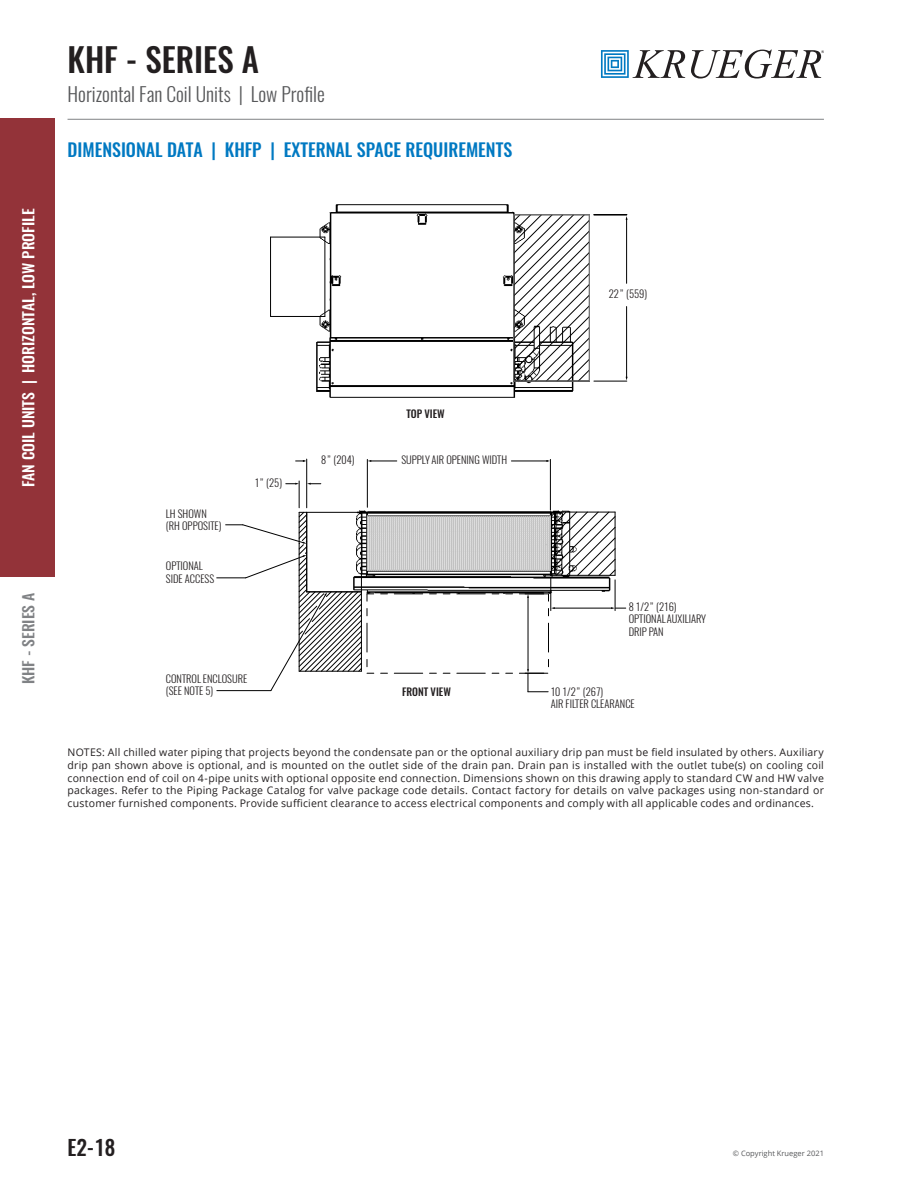
<style>
.page{position:relative;width:905px;height:1188px;background:#fff}
.page>*{position:absolute;margin:0;border:0;box-sizing:border-box;transform-origin:0 0}
.NEW_PAGE_TITLE{font:500 33px "Oswald";color:#231f20}
.t1{font:500 21px "Oswald";color:#231f20}
.NEW_SUBTITLE_-_GRAY{font:300 19.5px "Oswald";color:#57585a}
.NEW_BLUE_TITLE{font:500 18px "Oswald";color:#0079c2}
.t2{font:500 15px "Oswald";color:#fff;scale:1.05 1}
.t3{font:500 15px "Oswald";color:#808285;scale:1.05 1}
.NOTES{font:10.5px/12.6px "Open Sans";letter-spacing:.02em;color:#231f20;text-align:justify}
.t4{font:300 10.5px/12.6px "Oswald";color:#231f20}
.t5{font:500 10.5px "Oswald";color:#231f20}
.t6{font:7.5px "Open Sans";color:#57585a}
</style>
<div class="page">
<svg style="left:601px;top:50px;width:84px;height:28px"></svg>
<svg style="left:691px;top:50px;width:132px;height:29px"></svg>
<hr style="left:68px;top:119px;width:756px;height:1px;background:#808285">
<div style="left:0;top:119px;width:54px;height:458px;background:#933339"></div>
<img style="left:270px;top:204px;width:304px;height:194px">
<hr style="left:594px;top:381px;width:32px;height:1px;background:#000">
<hr style="left:594px;top:214px;width:32px;height:1px;background:#000">
<hr style="left:270px;top:237px;width:55px;height:1px;background:#000">
<hr style="left:324px;top:237px;width:1px;height:79px;background:#000">
<hr style="left:270px;top:316px;width:55px;height:1px;background:#000">
<hr style="left:270px;top:237px;width:1px;height:79px;background:#000">
<svg style="left:512px;top:214px;width:78px;height:168px"></svg>
<hr style="left:513px;top:381px;width:76px;height:1px;background:#808080">
<hr style="left:513px;top:215px;width:1px;height:166px;background:#808080">
<hr style="left:513px;top:214px;width:76px;height:1px;background:#808080">
<hr style="left:589px;top:215px;width:1px;height:166px;background:#808080">
<hr style="left:626px;top:307px;width:1px;height:70px;background:#000">
<hr style="left:626px;top:219px;width:1px;height:64px;background:#000">
<hr style="left:306px;top:459px;width:1px;height:49px;background:#000">
<hr style="left:550px;top:459px;width:1px;height:51px;background:#000">
<hr style="left:367px;top:459px;width:1px;height:48px;background:#000">
<hr style="left:511px;top:461px;width:36px;height:1px;background:#000">
<svg style="left:367px;top:460px;width:30px;height:2px"></svg>
<svg style="left:295px;top:460px;width:11px;height:2px"></svg>
<svg style="left:217px;top:481px;width:408px;height:211px"></svg>
<p class="t2" style="left:18px;top:487px;width:267px;rotate:-90deg">FAN COIL UNITS | HORIZONTAL, LOW PROFILE</p>
<p class="t3" style="left:18px;top:684px;width:88px;rotate:-90deg">KHF - SERIES A</p>
<h2 class="NEW_PAGE_TITLE" style="left:68px;top:37px;width:193px">KHF - SERIES A</h2>
<p class="NEW_SUBTITLE_-_GRAY" style="left:68px;top:81px;width:259px">Horizontal Fan Coil Units | Low Profile</p>
<p class="NEW_BLUE_TITLE" style="left:68px;top:137px;width:446px">DIMENSIONAL DATA | KHFP | EXTERNAL SPACE REQUIREMENTS</p>
<p class="t4" style="left:166px;top:507px;width:57px">LH SHOWN (RH OPPOSITE)</p>
<p class="t4" style="left:166px;top:560px;width:50px">OPTIONAL<br>SIDE ACCESS</p>
<p class="t4" style="left:255px;top:477px;width:29px">1” (25)</p>
<p class="t4" style="left:166px;top:672px;width:83px">CONTROL ENCLOSURE (SEE NOTE 5)</p>
<p class="t4" style="left:321px;top:454px;width:35px">8” (204)</p>
<p class="t5" style="left:406px;top:406px;width:40px">TOP VIEW</p>
<p class="t4" style="left:401px;top:454px;width:107px">SUPPLY AIR OPENING WIDTH</p>
<p class="t4" style="left:609px;top:287px;width:40px">22” (559)</p>
<p class="t5" style="left:402px;top:684px;width:50px">FRONT VIEW</p>
<p class="t4" style="left:628px;top:600px;width:79px">8 1/2” (216)<br>OPTIONALAUXILIARY<br>DRIP PAN</p>
<p class="t4" style="left:550px;top:685px;width:85px">10 1/2” (267)<br>AIR FILTER CLEARANCE</p>
<p class="NOTES" style="left:68px;top:746px;width:758px">NOTES: All chilled water piping that projects beyond the condensate pan or the optional auxiliary drip pan must be field insulated by others. Auxiliary drip pan shown above is optional, and is mounted on the outlet side of the drain pan. Drain pan is installed with the outlet tube(s) on cooling coil connection end of coil on 4-pipe units with optional opposite end connection. Dimensions shown on this drawing apply to standard CW and HW valve packages. Refer to the Piping Package Catalog for valve package code details. Contact factory for details on valve packages using non-standard or customer furnished components. Provide sufficient clearance to access electrical components and comply with all applicable codes and ordinances.</p>
<h2 class="t1" style="left:68px;top:1133px;width:49px">E2-18</h2>
<p class="t6" style="left:732px;top:1149px;width:93px">© Copyright Krueger 2021</p>
</div>
